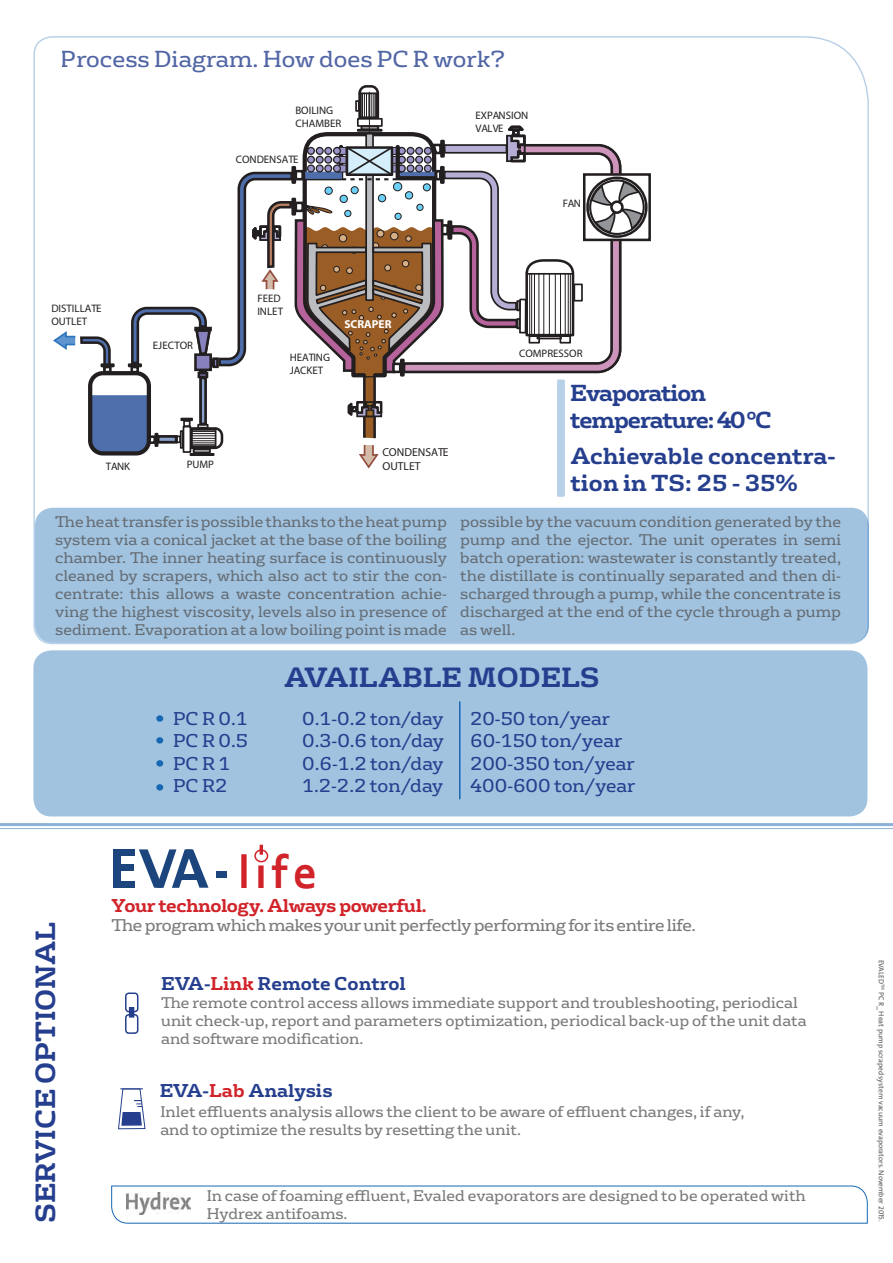
<style>
.page{position:relative;width:893px;height:1263px;background:#fff}
.page>*{position:absolute;margin:0;border:0;box-sizing:border-box;transform-origin:0 0}
.t1{font:700 48px "Corbel";color:#d1232a}
.t2{font:700 27px "FS Rufus";color:#253f8e}
.t3{font:700 22.5px/27px "FS Rufus";letter-spacing:-.015em;color:#253f8e}
.t4{font:22.5px "FS Rufus";color:#253f8e}
.t5{font:700 22.5px/27px "FS Rufus";letter-spacing:-.05em;color:#253f8e}
.t6{font:18px/22.5px "FS Rufus";color:#253f8e}
.t7{font:700 18px "FS Rufus";color:#253f8e}
.t8{font:700 18px "FS Rufus";letter-spacing:-.025em;color:#d1232a}
.t9{font:16.5px "FS Rufus";letter-spacing:-.025em;color:#57585a}
.t10{font:15px/18px "FS Rufus";color:#57585a}
.t11{font:11.55px/13.8px "Myriad Pro";color:#231f20}
.t12{font:700 11.55px "Myriad Pro";color:#fff}
.t13{font:10.95px/13px "Myriad Pro";color:#231f20}
.t14{font:7.5px "The Sans Veolia W5 Pla";color:#57585a}
.s1{color:#d1232a}
</style>
<div class="page">
<svg style="left:33px;top:36px;width:836px;height:609px"></svg>
<hr style="left:0;top:823px;width:893px;height:3px;background:#1768b4">
<hr style="left:0;top:828px;width:893px;height:1px;background:#1768b4">
<svg style="left:576px;top:143px;width:47px;height:231px"></svg>
<div style="left:584px;top:174px;width:66px;height:66px;background:#fff"></div>
<div style="left:583px;top:173px;width:68px;height:68px;border:3px solid #231f20"></div>
<div style="left:586px;top:177px;width:62px;height:61px;border:3px solid #231f20;border-radius:50%"></div>
<svg style="left:589px;top:179px;width:56px;height:56px"></svg>
<div style="left:611px;top:202px;width:11px;height:11px;background:#fff;border-radius:50%"></div>
<div style="left:610px;top:200px;width:14px;height:14px;border:3px solid #231f20;border-radius:50%"></div>
<svg style="left:52px;top:84px;width:524px;height:386px"></svg>
<div style="left:557px;top:379px;width:8px;height:118px;background:#b9d1e8"></div>
<div style="left:33px;top:650px;width:834px;height:166px;background:#a1c3e0;border-radius:18px"></div>
<div style="left:156px;top:715px;width:7px;height:7px;border:2px solid #1768b4;border-radius:50%"></div>
<div style="left:156px;top:737px;width:7px;height:7px;border:2px solid #1768b4;border-radius:50%"></div>
<div style="left:156px;top:760px;width:7px;height:6px;border:2px solid #1768b4;border-radius:50%"></div>
<div style="left:156px;top:784px;width:7px;height:6px;border:2px solid #1768b4;border-radius:50%"></div>
<hr style="left:459px;top:701px;width:1px;height:98px;background:#1768b4">
<div style="left:114px;top:850px;width:7px;height:38px;background:#1c457e"></div>
<div style="left:114px;top:849px;width:21px;height:6px;background:#1c457e"></div>
<div style="left:216px;top:871px;width:10px;height:6px;background:#1c457e"></div>
<div style="left:114px;top:882px;width:21px;height:6px;background:#1c457e"></div>
<div style="left:114px;top:865px;width:20px;height:6px;background:#1c457e"></div>
<svg style="left:139px;top:849px;width:70px;height:39px"></svg>
<div style="left:125px;top:1014px;width:13px;height:20px;border:2px solid #253f8e;border-radius:3px"></div>
<div style="left:125px;top:992px;width:13px;height:20px;border:2px solid #253f8e;border-radius:3px"></div>
<svg style="left:129px;top:1007px;width:5px;height:10px"></svg>
<svg style="left:118px;top:1088px;width:27px;height:41px"></svg>
<svg style="left:111px;top:1186px;width:757px;height:37px"></svg>
<img style="left:127px;top:1193px;width:64px;height:22px">
<div style="left:255px;top:846px;width:14px;height:16px;border:2px solid #fff;border-radius:50%"></div>
<div style="left:254px;top:849px;width:14px;height:13px;border:2px solid #d1232a;border-radius:50%"></div>
<svg style="left:260px;top:845px;width:3px;height:9px"></svg>
<div style="left:35px;top:508px;width:834px;height:135px;background:#a1c3e0;border-radius:18px"></div>
<h3 class="t4" style="left:61px;top:40px;width:446px">Process Diagram. How does PC R work?</h3>
<p class="t13" style="left:295px;top:104px;width:47px">BOILING<br>CHAMBER</p>
<p class="t13" style="left:236px;top:153px;width:64px">CONDENSATE</p>
<p class="t13" style="left:475px;top:108px;width:54px">EXPANSION<br>VALVE</p>
<p class="t13" style="left:563px;top:197px;width:20px">FAN</p>
<p class="t13" style="left:51px;top:301px;width:52px">DISTILLATE<br>OUTLET</p>
<p class="t13" style="left:153px;top:339px;width:41px">EJECTOR</p>
<p class="t13" style="left:106px;top:459px;width:26px">TANK</p>
<p class="t13" style="left:187px;top:458px;width:29px">PUMP</p>
<p class="t13" style="left:257px;top:291px;width:27px">FEED<br>INLET</p>
<p class="t13" style="left:290px;top:350px;width:42px">HEATING<br>JACKET</p>
<p class="t12" style="left:344px;top:317px;width:49px">SCRAPER</p>
<p class="t11" style="left:382px;top:445px;width:68px">CONDENSATE<br>OUTLET</p>
<p class="t13" style="left:519px;top:347px;width:65px">COMPRESSOR</p>
<p class="t5" style="left:570px;top:377px;width:203px">Evaporation temperature: 40 °C</p>
<p class="t3" style="left:570px;top:441px;width:267px">Achievable concentra&shy;tion in TS: 25 - 35%</p>
<p class="t10" style="left:55px;top:512px;width:393px;text-align:justify">The heat transfer is possible thanks to the heat pump system via a conical jacket at the base of the boiling chamber. The inner heating surface is continuously cleaned by scrapers, which also act to stir the con&shy;centrate: this allows a waste concentration achie&shy;ving the highest viscosity, levels also in presence of sediment. Evaporation at a low boiling point is made</p>
<p class="t10" style="left:460px;top:512px;width:382px;text-align:justify">possible by the vacuum condition generated by the pump and the ejector. The unit operates in semi batch operation: wastewater is constantly treated, the distillate is continually separated and then di&shy;scharged through a pump, while the concentrate is discharged at the end of the cycle through a pump as well.</p>
<p class="t6" style="left:173px;top:706px;width:76px">PC R 0.1</p>
<p class="t6" style="left:173px;top:729px;width:76px">PC R 0.5</p>
<p class="t6" style="left:173px;top:751px;width:59px">PC R 1</p>
<p class="t6" style="left:173px;top:774px;width:56px">PC R2</p>
<p class="t2" style="left:284px;top:654px;width:317px">AVAILABLE MODELS</p>
<p class="t6" style="left:302px;top:706px;width:143px">0.1-0.2 ton/day</p>
<p class="t6" style="left:302px;top:729px;width:143px">0.3-0.6 ton/day<br>0.6-1.2 ton/day</p>
<p class="t6" style="left:302px;top:774px;width:142px">1.2-2.2 ton/day</p>
<p class="t6" style="left:470px;top:706px;width:167px">20-50 ton/year<br>60-150 ton/year<br>200-350 ton/year<br>400-600 ton/year</p>
<p class="t2" style="left:22px;top:1223px;width:303px;rotate:-90deg">SERVICE OPTIONAL</p>
<p class="t1" style="left:239px;top:842px;width:80px">life</p>
<p class="t8" style="left:111px;top:890px;width:317px">Your technology. Always powerful.</p>
<p class="t9" style="left:111px;top:912px;width:586px">The program which makes your unit perfectly performing for its entire life.</p>
<p class="t7" style="left:161px;top:967px;width:246px">EVA-<span class="s1">Link</span> Remote Control</p>
<p class="t10" style="left:161px;top:992px;width:647px">The remote control access allows immediate support and troubleshooting, periodical unit check-up, report and parameters optimization, periodical back-up of the unit data and software modification.</p>
<p class="t7" style="left:160px;top:1075px;width:174px">EVA-<span class="s1">Lab</span> Analysis</p>
<p class="t10" style="left:160px;top:1102px;width:586px">Inlet effluents analysis allows the client to be aware of effluent changes, if any, and to optimize the results by resetting the unit.</p>
<p class="t10" style="left:207px;top:1185px;width:601px">In case of foaming effluent, Evaled evaporators are designed to be operated with<br>Hydrex antifoams.</p>
<p class="t14" style="left:886px;top:959px;width:263px;rotate:90deg">EVALED<sup>TM</sup> PC R_ Heat pump scraped system vacuum evaporators. November 2015.</p>
</div>
